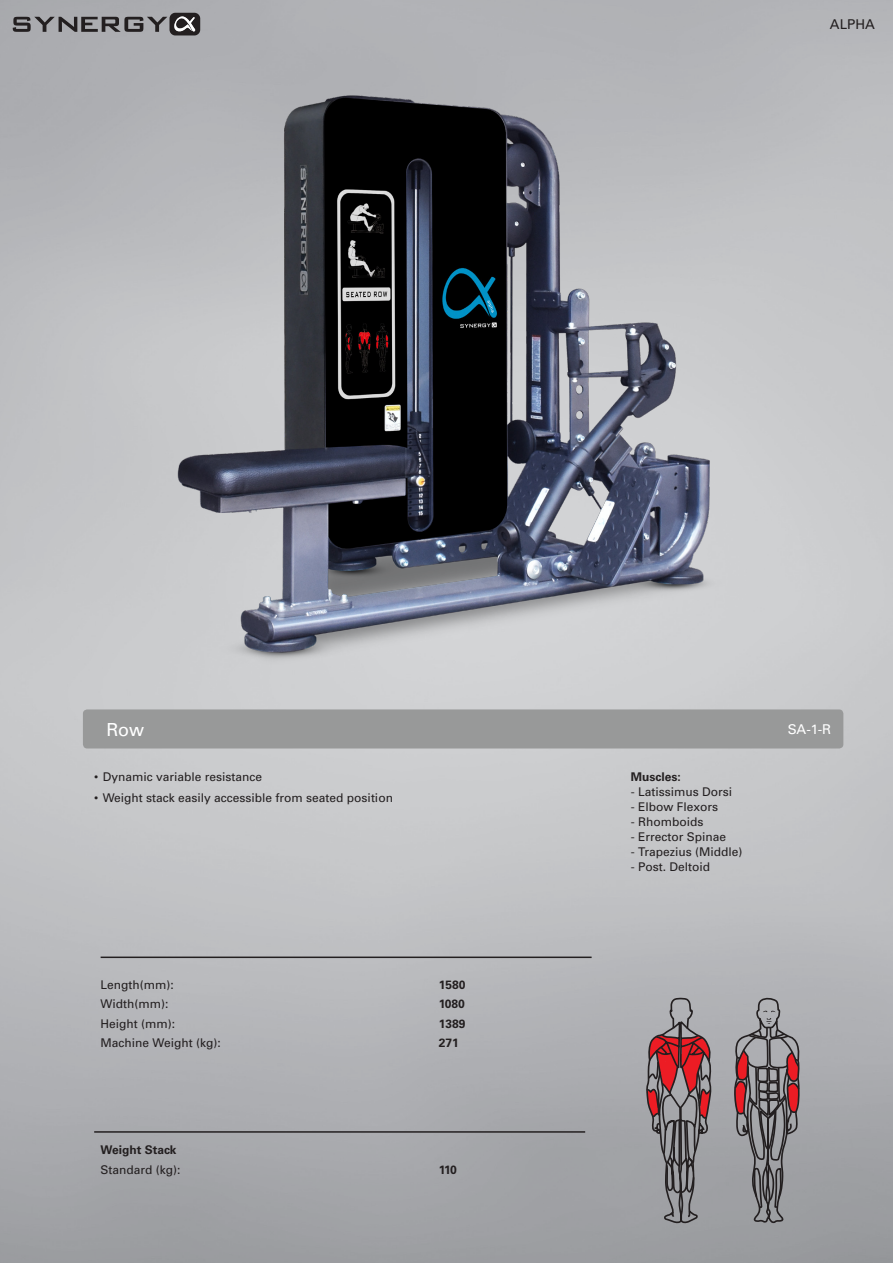
<style>
.page{position:relative;width:893px;height:1263px;background:#fff}
.page>*{position:absolute;margin:0;border:0;box-sizing:border-box;transform-origin:0 0}
.t1{font:18px "Univers LT Std";color:#fff}
.t2{font:13.5px "Univers LT Std";color:#fff}
.t3{font:13.5px "Univers LT Std";color:#231f20}
.t4{font:12px "Univers";color:#231f20}
.t5{font:700 12px "Univers LT Std";color:#231f20}
</style>
<div class="page">
<img style="left:0;top:0;width:893px;height:1263px">
<svg style="left:13px;top:13px;width:187px;height:22px;background:#7b7a7d"></svg>
<div style="left:83px;top:709px;width:760px;height:39px;background:#989999;border-radius:4px"></div>
<svg style="left:645px;top:996px;width:68px;height:229px;background:#91797c"></svg>
<svg style="left:733px;top:995px;width:69px;height:228px;background:#8b8083"></svg>
<hr style="left:101px;top:956px;width:491px;height:2px;background:#231f20">
<hr style="left:94px;top:1131px;width:491px;height:2px;background:#231f20">
<img style="left:138px;top:65px;width:614px;height:620px">
<p class="t3" style="left:830px;top:16px;width:46px">ALPHA</p>
<p class="t1" style="left:107px;top:718px;width:39px">Row</p>
<p class="t2" style="left:788px;top:721px;width:45px">SA-1-R</p>
<p class="t4" style="left:94px;top:770px;width:169px">• Dynamic variable resistance</p>
<p class="t4" style="left:94px;top:790px;width:300px">• Weight stack easily accessible from seated position</p>
<p class="t5" style="left:631px;top:770px;width:52px">Muscles:</p>
<p class="t4" style="left:631px;top:785px;width:103px">- Latissimus Dorsi</p>
<p class="t4" style="left:631px;top:800px;width:89px">- Elbow Flexors</p>
<p class="t4" style="left:631px;top:815px;width:74px">- Rhomboids</p>
<p class="t4" style="left:631px;top:830px;width:97px">- Errector Spinae</p>
<p class="t4" style="left:631px;top:845px;width:113px">- Trapezius (Middle)</p>
<p class="t4" style="left:631px;top:860px;width:81px">- Post. Deltoid</p>
<p class="t4" style="left:101px;top:977px;width:75px">Length(mm):</p>
<p class="t4" style="left:101px;top:997px;width:69px">Width(mm):</p>
<p class="t4" style="left:101px;top:1016px;width:76px">Height (mm):</p>
<p class="t4" style="left:101px;top:1036px;width:122px">Machine Weight (kg):</p>
<p class="t5" style="left:101px;top:1143px;width:77px">Weight Stack</p>
<p class="t4" style="left:101px;top:1162px;width:82px">Standard (kg):</p>
<p class="t5" style="left:439px;top:977px;width:28px">1580</p>
<p class="t5" style="left:439px;top:997px;width:27px">1080</p>
<p class="t5" style="left:439px;top:1016px;width:28px">1389</p>
<p class="t5" style="left:439px;top:1036px;width:22px">271</p>
<p class="t5" style="left:439px;top:1162px;width:20px">110</p>
</div>
